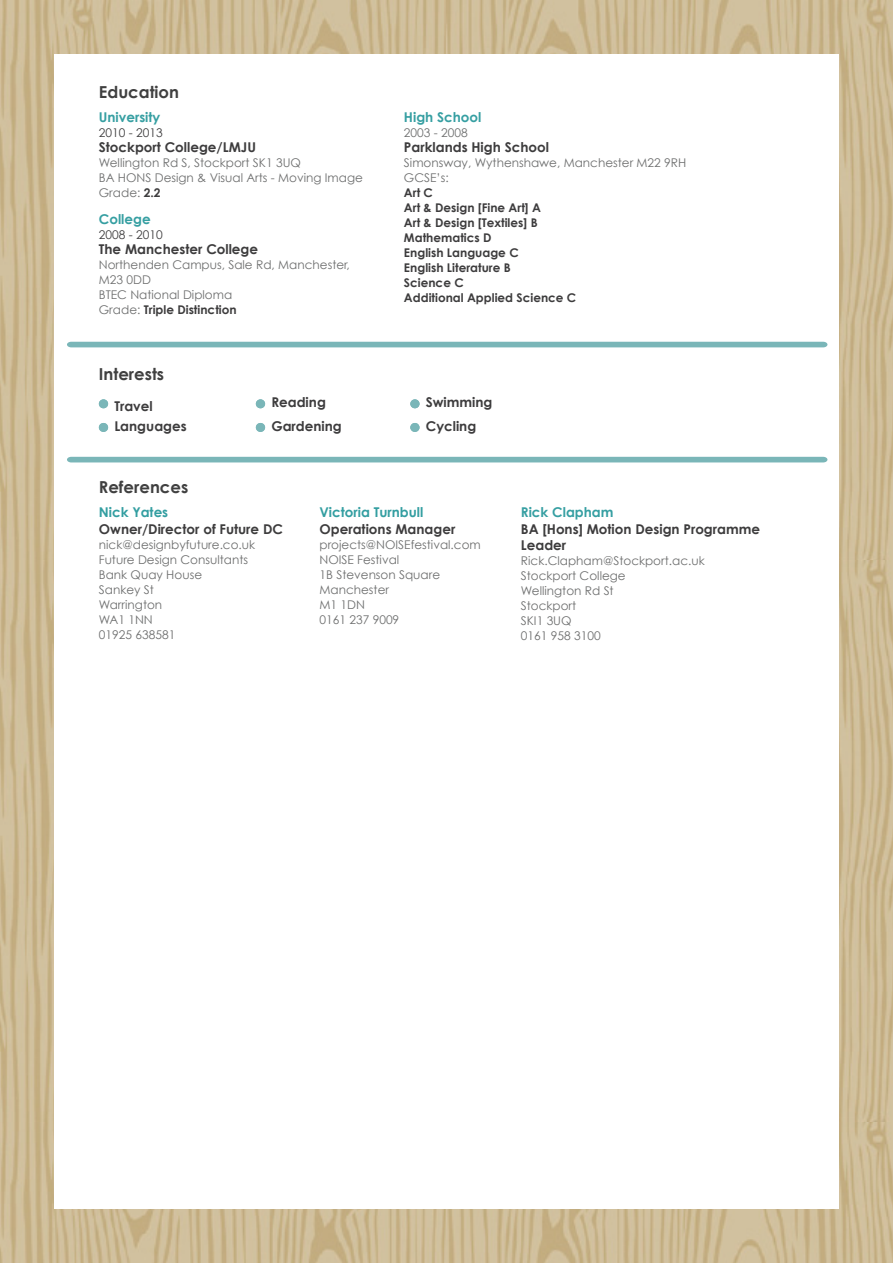
<style>
.page{position:relative;width:893px;height:1263px;background:#fff}
.page>*{position:absolute;margin:0;border:0;box-sizing:border-box;transform-origin:0 0}
.t1{font:700 16.5px "Century Gothic";color:#404040}
.t2{font:700 13.5px/23.5px "Century Gothic";color:#3d3c3d}
.t3{font:700 13.5px "Century Gothic";color:#369fa2}
.t4{font:700 13.5px "Century Gothic";color:#339ea1}
.t5{font:12px/15px "Century Gothic";color:#6d6e6e}
.t6{font:700 12px/15px "Century Gothic";color:#3d3c3d}
.t7{font:12px "Century Gothic";color:#3d3c3d}
.s1{font-weight:700;color:#3d3c3d}
</style>
<div class="page">
<img style="left:0;top:0;width:893px;height:1119px">
<img style="left:0;top:1119px;width:893px;height:144px">
<div style="left:54px;top:54px;width:785px;height:1155px;background:#fff"></div>
<div style="left:99px;top:399px;width:9px;height:9px;background:#7ab6b8;border-radius:50%"></div>
<div style="left:99px;top:423px;width:9px;height:9px;background:#7ab6b8;border-radius:50%"></div>
<div style="left:256px;top:399px;width:9px;height:9px;background:#7ab6b8;border-radius:50%"></div>
<div style="left:256px;top:423px;width:9px;height:9px;background:#7ab6b8;border-radius:50%"></div>
<div style="left:410px;top:399px;width:10px;height:9px;background:#7ab6b8;border-radius:50%"></div>
<div style="left:410px;top:423px;width:10px;height:9px;background:#7ab6b8;border-radius:50%"></div>
<div style="left:67px;top:457px;width:760px;height:5px;background:#7ab6b8"></div>
<div style="left:67px;top:342px;width:760px;height:5px;background:#7ab6b8"></div>
<h1 class="t1" style="left:99px;top:82px;width:82px">Education</h1>
<p class="t3" style="left:99px;top:108px;width:63px">University</p>
<p class="t7" style="left:99px;top:125px;width:65px">2010 - 2013</p>
<p class="t2" style="left:99px;top:135px;width:159px">Stockport College/LMJU</p>
<p class="t5" style="left:99px;top:155px;width:266px">Wellington Rd S, Stockport SK1 3UQ<br>BA HONS Design &amp; Visual Arts - Moving Image<br>Grade: <span class="s1">2.2</span></p>
<p class="t3" style="left:99px;top:210px;width:53px">College</p>
<p class="t7" style="left:99px;top:227px;width:65px">2008 - 2010</p>
<p class="t2" style="left:99px;top:237px;width:161px">The Manchester College</p>
<p class="t5" style="left:99px;top:257px;width:252px">Northenden Campus, Sale Rd, Manchester,<br>M23 0DD<br>BTEC National Diploma<br>Grade: <span class="s1">Triple Distinction</span></p>
<p class="t3" style="left:404px;top:108px;width:79px">High School</p>
<p class="t5" style="left:404px;top:125px;width:65px">2003 - 2008</p>
<p class="t2" style="left:404px;top:135px;width:146px">Parklands High School</p>
<p class="t5" style="left:404px;top:155px;width:284px">Simonsway, Wythenshawe, Manchester M22 9RH<br>GCSE’s:</p>
<p class="t6" style="left:404px;top:184px;width:174px">Art C<br>Art &amp; Design [Fine Art] A<br>Art &amp; Design [Textiles] B<br>Mathematics D<br>English Language C<br>English Literature B<br>Science C<br>Additional Applied Science C</p>
<h1 class="t1" style="left:99px;top:364px;width:67px">Interests</h1>
<p class="t2" style="left:114px;top:395px;width:74px;line-height:20.1px">Travel<br>Languages</p>
<p class="t2" style="left:426px;top:390px;width:68px">Swimming<br>Cycling</p>
<p class="t2" style="left:271px;top:390px;width:72px">Reading<br>Gardening</p>
<h1 class="t1" style="left:99px;top:477px;width:91px">References</h1>
<p class="t4" style="left:99px;top:504px;width:71px">Nick Yates</p>
<p class="t2" style="left:99px;top:517px;width:186px">Owner/Director of Future DC</p>
<p class="t5" style="left:99px;top:537px;width:158px">nick@designbyfuture.co.uk<br>Future Design Consultants<br>Bank Quay House<br>Sankey St<br>Warrington<br>WA1 1NN<br>01925 638581</p>
<p class="t4" style="left:319px;top:504px;width:105px">Victoria Turnbull</p>
<p class="t2" style="left:319px;top:517px;width:137px">Operations Manager</p>
<p class="t5" style="left:319px;top:537px;width:163px">projects@NOISEfestival.com<br>NOISE Festival<br>1B Stevenson Square<br>Manchester<br>M1 1DN<br>0161 237 9009</p>
<p class="t3" style="left:521px;top:504px;width:94px">Rick Clapham</p>
<p class="t2" style="left:521px;top:520px;width:241px;line-height:16.5px">BA [Hons] Motion Design Programme<br>Leader</p>
<p class="t5" style="left:521px;top:553px;width:185px">Rick.Clapham@Stockport.ac.uk<br>Stockport College<br>Wellington Rd St<br>Stockport<br>SKI1 3UQ<br>0161 958 3100</p>
</div>
